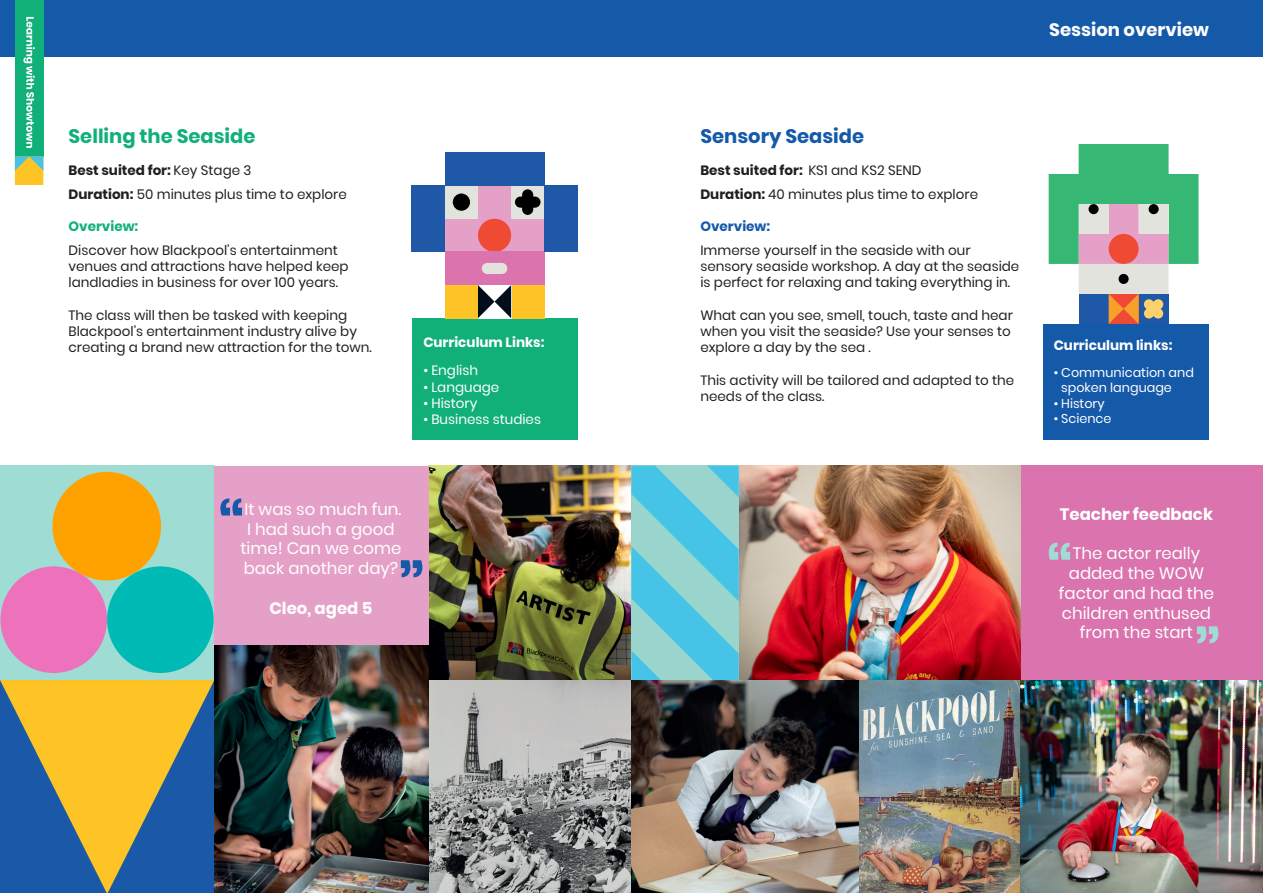
<style>
.page{position:relative;width:1263px;height:893px;background:#fff}
.page>*{position:absolute;margin:0;border:0;box-sizing:border-box;transform-origin:0 0}
.t1{font:700 19.5px "Poppins";color:#11b079}
.t2{font:700 19.5px "Poppins";color:#1559a9}
.t3{font:700 18px "Poppins";color:#fff}
.t4{font:16.5px/19.8px "Poppins";color:#fff;text-align:center}
.t5{font:700 16.5px "Poppins";color:#fff}
.t6{font:13.5px/16.2px "Poppins";color:#231f20}
.t7{font:13.5px "Poppins";color:#fff}
.t8{font:700 13.5px "Poppins";color:#fff}
.t9{font:12.75px/15.3px "Poppins";color:#fff}
.s1{font-weight:700}
.s2{font-weight:700;color:#11b079}
.s3{font-weight:700;color:#1559a9}
</style>
<div class="page">
<div style="left:412px;top:318px;width:165px;height:121px;background:#11b079"></div>
<img style="left:429px;top:466px;width:202px;height:427px">
<svg style="left:0;top:680px;width:214px;height:213px;background:#8c8f66"></svg>
<div style="left:0;top:466px;width:214px;height:214px;background:#9fddd4"></div>
<div style="left:0;top:566px;width:107px;height:107px;background:#ed71bb;border-radius:50%"></div>
<div style="left:52px;top:472px;width:109px;height:108px;background:#ffa200;border-radius:50%"></div>
<div style="left:107px;top:566px;width:107px;height:107px;background:#00bbb5;border-radius:50%"></div>
<div style="left:214px;top:466px;width:215px;height:179px;background:#e4a0c7"></div>
<img style="left:214px;top:645px;width:215px;height:248px">
<svg style="left:220px;top:498px;width:22px;height:17px"></svg>
<svg style="left:401px;top:560px;width:21px;height:17px"></svg>
<div style="left:445px;top:186px;width:99px;height:66px;background:#e4a0c7"></div>
<div style="left:478px;top:219px;width:33px;height:33px;background:#ef4b34;border-radius:50%"></div>
<div style="left:511px;top:186px;width:33px;height:33px;background:#e3e3dd"></div>
<div style="left:515px;top:197px;width:25px;height:11px;background:#000001;border-radius:6px"></div>
<div style="left:522px;top:189px;width:11px;height:26px;background:#000001;border-radius:6px"></div>
<div style="left:445px;top:252px;width:99px;height:33px;background:#da73ae"></div>
<div style="left:482px;top:263px;width:25px;height:11px;background:#e3e3dd;border-radius:6px"></div>
<div style="left:445px;top:186px;width:33px;height:33px;background:#e3e3dd"></div>
<div style="left:453px;top:193px;width:17px;height:18px;background:#000001;border-radius:50%"></div>
<div style="left:445px;top:285px;width:99px;height:33px;background:#fec427"></div>
<svg style="left:478px;top:285px;width:33px;height:33px"></svg>
<div style="left:445px;top:152px;width:99px;height:34px;background:#1e58a7"></div>
<div style="left:412px;top:186px;width:33px;height:66px;background:#1e58a7"></div>
<div style="left:544px;top:186px;width:33px;height:66px;background:#1e58a7"></div>
<div style="left:0;top:0;width:1263px;height:56px;background:#1559a9"></div>
<div style="left:15px;top:0;width:28px;height:156px;background:#11b079"></div>
<div style="left:15px;top:156px;width:28px;height:29px;background:#fec426"></div>
<svg style="left:15px;top:156px;width:28px;height:15px"></svg>
<svg style="left:23px;top:17px;width:12px;height:131px"></svg>
<div style="left:1020px;top:466px;width:243px;height:214px;background:#da73ae"></div>
<img style="left:739px;top:466px;width:281px;height:214px">
<img style="left:631px;top:680px;width:389px;height:213px">
<div style="left:1043px;top:324px;width:166px;height:115px;background:#1559a9"></div>
<svg style="left:1049px;top:144px;width:149px;height:180px"></svg>
<div style="left:1088px;top:204px;width:10px;height:10px;background:#000001;border-radius:50%"></div>
<div style="left:1118px;top:274px;width:11px;height:10px;background:#000001;border-radius:50%"></div>
<div style="left:1148px;top:204px;width:11px;height:10px;background:#000001;border-radius:50%"></div>
<img style="left:1020px;top:680px;width:243px;height:213px">
<svg style="left:1049px;top:543px;width:21px;height:17px"></svg>
<svg style="left:1197px;top:626px;width:21px;height:17px"></svg>
<svg style="left:631px;top:466px;width:108px;height:214px;background:#6fccd9"></svg>
<p class="t1" style="left:69px;top:125px;width:189px">Selling the Seaside</p>
<p class="t6" style="left:69px;top:159px;width:280px;line-height:23.7px"><span class="s1">Best suited for:</span> Key Stage 3<br><span class="s1">Duration:</span> 50 minutes plus time to explore</p>
<p class="t6" style="left:69px;top:215px;width:271px;line-height:23.7px"><span class="s2">Overview:<br></span>Discover how Blackpool’s entertainment</p>
<p class="t6" style="left:69px;top:259px;width:282px">venues and attractions have helped keep landladies in business for over 100 years.</p>
<p class="t6" style="left:69px;top:307px;width:305px">The class will then be tasked with keeping<br>Blackpool’s entertainment industry alive by creating a brand new attraction for the town.</p>
<p class="t8" style="left:423px;top:335px;width:123px">Curriculum Links:</p>
<p class="t7" style="left:423px;top:363px;width:56px">• English</p>
<p class="t7" style="left:423px;top:379px;width:78px">• Language</p>
<p class="t7" style="left:423px;top:395px;width:56px">• History</p>
<p class="t7" style="left:423px;top:411px;width:119px">• Business studies</p>
<p class="t4" style="left:240px;top:499px;width:163px">It was so much fun.<br>I had such a good time! Can we come back another day?</p>
<p class="t5" style="left:269px;top:598px;width:104px">Cleo, aged 5</p>
<p class="t3" style="left:1049px;top:19px;width:161px">Session overview</p>
<p class="t2" style="left:700px;top:125px;width:165px">Sensory Seaside</p>
<p class="t6" style="left:700px;top:159px;width:279px;line-height:23.7px"><span class="s1">Best suited for:</span> KS1 and KS2 SEND<br><span class="s1">Duration:</span> 40 minutes plus time to explore</p>
<p class="t6" style="left:700px;top:215px;width:272px;line-height:23.7px"><span class="s3">Overview:<br></span>Immerse yourself in the seaside with our</p>
<p class="t6" style="left:700px;top:259px;width:320px">sensory seaside workshop. A day at the seaside is perfect for relaxing and taking everything in.</p>
<p class="t6" style="left:700px;top:307px;width:314px">What can you see, smell, touch, taste and hear when you visit the seaside? Use your senses to explore a day by the sea .</p>
<p class="t6" style="left:700px;top:372px;width:315px">This activity will be tailored and adapted to the needs of the class.</p>
<p class="t8" style="left:1054px;top:337px;width:120px">Curriculum links:</p>
<p class="t9" style="left:1061px;top:365px;width:134px;text-indent:-7px">• Communication and spoken language</p>
<p class="t9" style="left:1054px;top:396px;width:52px">• History</p>
<p class="t9" style="left:1054px;top:411px;width:59px">• Science</p>
<p class="t5" style="left:1060px;top:504px;width:155px">Teacher feedback</p>
<p class="t4" style="left:1059px;top:544px;width:157px">The actor really added the WOW factor and had the children enthused from the start</p>
</div>
